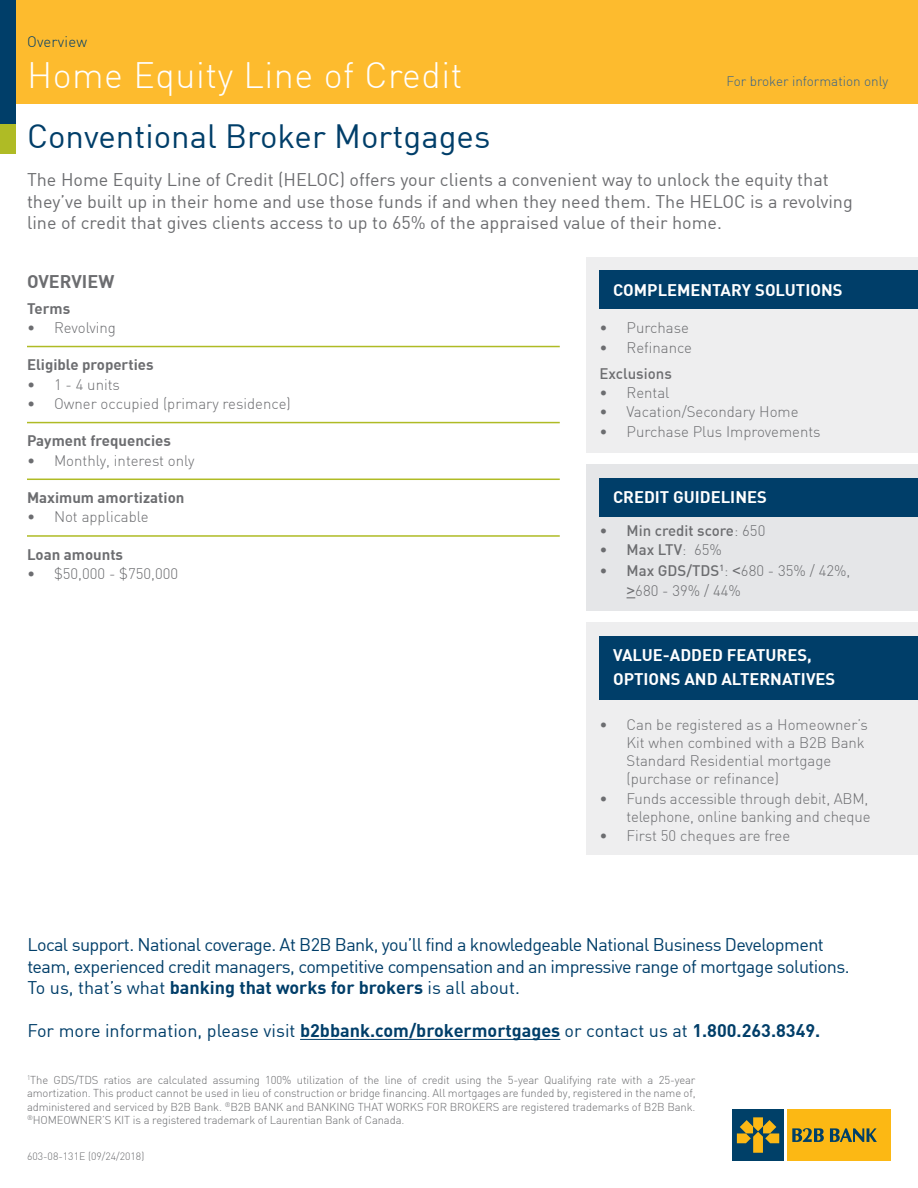
<style>
.page{position:relative;width:918px;height:1188px;background:#fff}
.page>*{position:absolute;margin:0;border:0;box-sizing:border-box;transform-origin:0 0}
.HEADING_-_Main{font:300 36px "DIN";letter-spacing:.015em;color:#fff}
.HEADING_-_Subheading{font:33px "DIN";color:#003e69}
.COPY_-_Intro__12pt{font:18px/21.6px "DIN";color:#6c6d70}
.COPY_-_Call_to_actio{font:18px/21.6px "DIN";letter-spacing:-.03em;color:#003e69}
.COPY_-_Call_to_actio-2{font:18px "DIN";color:#003e69}
.COPY_-_Sub_Sub_Heade{font:700 18px "DIN";color:#6c6d70}
.HEADING_-_Callout_Bo{font:700 16.5px "DIN";color:#fff}
.HEADING_-_Sidebar{font:700 16.5px "DIN";color:#fff}
.t1{font:300 15px/18px "DIN";color:#6c6d70}
.COPY_-_Body__11pt__L{font:700 15px "DIN";color:#6c6d70}
.COPY_-_Body__11pt__L-2{font:500 15px "DIN";color:#6c6d70}
.HEADING_-_Sell_Sheet{font:300 15px "DIN";letter-spacing:.015em;color:#003e69}
.HEADING_-_For_adviso{font:300 13.5px "DIN";color:#37638a}
.COPY_-_Mice_Type{font:300 11.25px/13.5px "DIN";letter-spacing:-.01em;color:#6c6d70;text-align:justify}
.t2{font:300 10.5px "DIN";color:#6c6d70}
.s1{font-weight:300}
.s2{font-weight:500}
.s3{font-family:"Arial";font-weight:400}
.s4{font-weight:700}
</style>
<div class="page">
<div style="left:0;top:0;width:15px;height:153px;background:#afbb25"></div>
<div style="left:0;top:0;width:918px;height:104px;background:#fdbb2e"></div>
<div style="left:0;top:0;width:15px;height:123px;background:#003e69"></div>
<div style="left:732px;top:1109px;width:52px;height:52px;background:#004068"></div>
<svg style="left:737px;top:1117px;width:42px;height:36px"></svg>
<div style="left:787px;top:1109px;width:104px;height:52px;background:#fcb814"></div>
<svg style="left:792px;top:1128px;width:32px;height:14px"></svg>
<svg style="left:830px;top:1128px;width:47px;height:14px"></svg>
<div style="left:586px;top:464px;width:332px;height:147px;background:#e5e6e8"></div>
<div style="left:600px;top:478px;width:318px;height:39px;background:#003e69"></div>
<div style="left:586px;top:257px;width:332px;height:195px;background:#eeeeef"></div>
<div style="left:600px;top:271px;width:318px;height:38px;background:#003e69"></div>
<div style="left:586px;top:623px;width:332px;height:232px;background:#eeeeef"></div>
<div style="left:600px;top:636px;width:318px;height:63px;background:#003e69"></div>
<hr style="left:27px;top:346px;width:533px;height:1px;background:#afbb25">
<hr style="left:27px;top:422px;width:533px;height:1px;background:#afbb25">
<hr style="left:27px;top:479px;width:533px;height:1px;background:#afbb25">
<hr style="left:27px;top:535px;width:533px;height:2px;background:#afbb25">
<hr style="left:300px;top:1039px;width:260px;height:1px;background:#003e69">
<p class="HEADING_-_Sell_Sheet" style="left:27px;top:33px;width:62px">Overview</p>
<p class="HEADING_-_Main" style="left:27px;top:53px;width:437px">Home Equity Line of Credit</p>
<p class="HEADING_-_Subheading" style="left:27px;top:115px;width:465px">Conventional Broker Mortgages</p>
<p class="HEADING_-_For_adviso" style="left:727px;top:73px;width:163px">For broker information only</p>
<p class="COPY_-_Intro__12pt" style="left:27px;top:168px;width:827px">The Home Equity Line of Credit (HELOC) offers your clients a convenient way to unlock the equity that they’ve built up in their home and use those funds if and when they need them. The HELOC is a revolving line of credit that gives clients access to up to 65% of the appraised value of their home.</p>
<p class="COPY_-_Sub_Sub_Heade" style="left:27px;top:269px;width:89px">OVERVIEW</p>
<p class="COPY_-_Body__11pt__L" style="left:27px;top:298px;width:45px">Terms</p>
<p class="t1" style="left:27px;top:318px;width:91px">• Revolving</p>
<p class="COPY_-_Body__11pt__L" style="left:27px;top:355px;width:128px">Eligible properties</p>
<p class="t1" style="left:27px;top:375px;width:95px">• 1 - 4 units</p>
<p class="t1" style="left:27px;top:395px;width:265px">• Owner occupied (primary residence)</p>
<p class="COPY_-_Body__11pt__L" style="left:27px;top:431px;width:145px">Payment frequencies</p>
<p class="t1" style="left:27px;top:451px;width:169px">• Monthly, interest only</p>
<p class="COPY_-_Body__11pt__L" style="left:27px;top:488px;width:159px">Maximum amortization</p>
<p class="t1" style="left:27px;top:508px;width:123px">• Not applicable</p>
<p class="COPY_-_Body__11pt__L" style="left:27px;top:545px;width:98px">Loan amounts</p>
<p class="t1" style="left:27px;top:565px;width:153px">• $50,000 - $750,000</p>
<p class="HEADING_-_Sidebar" style="left:613px;top:279px;width:231px">COMPLEMENTARY SOLUTIONS</p>
<p class="t1" style="left:600px;top:319px;width:91px">• Purchase</p>
<p class="t1" style="left:600px;top:338px;width:94px">• Refinance</p>
<p class="COPY_-_Body__11pt__L-2" style="left:600px;top:364px;width:74px">Exclusions</p>
<p class="t1" style="left:600px;top:384px;width:71px">• Rental</p>
<p class="t1" style="left:600px;top:403px;width:201px">• Vacation/Secondary Home</p>
<p class="t1" style="left:600px;top:422px;width:223px">• Purchase Plus Improvements</p>
<p class="HEADING_-_Callout_Bo" style="left:613px;top:486px;width:155px">CREDIT GUIDELINES</p>
<p class="COPY_-_Body__11pt__L-2" style="left:600px;top:521px;width:167px"><span class="s1">•</span> Min credit score<span class="s1">: 650</span></p>
<p class="COPY_-_Body__11pt__L-2" style="left:600px;top:540px;width:124px"><span class="s1">•</span> Max LTV<span class="s1">: 65%</span></p>
<p class="t1" style="left:627px;top:561px;width:225px;line-height:19.8px;text-indent:-27px">• <span class="s2">Max GDS/TDS</span><sup>1</sup>: <span class="s3">&lt;</span>680 - 35% / 42%, <span class="s3">&gt;</span>680 - 39% / 44%</p>
<p class="HEADING_-_Callout_Bo" style="left:613px;top:645px;width:200px">VALUE-ADDED FEATURES,</p>
<p class="HEADING_-_Callout_Bo" style="left:613px;top:668px;width:224px">OPTIONS AND ALTERNATIVES</p>
<p class="t1" style="left:627px;top:716px;width:243px;text-indent:-27px">• Can be registered as a Homeowner’s<br>Kit when combined with a B2B Bank<br>Standard Residential mortgage (purchase or refinance)</p>
<p class="t1" style="left:600px;top:789px;width:273px;text-align:right">• Funds accessible through debit, ABM, telephone, online banking and cheque</p>
<p class="t1" style="left:600px;top:826px;width:192px">• First 50 cheques are free</p>
<p class="COPY_-_Call_to_actio" style="left:27px;top:933px;width:824px">Local support. National coverage. At B2B Bank, you’ll find a knowledgeable National Business Development team, experienced credit managers, competitive compensation and an impressive range of mortgage solutions.<br>To us, that’s what <span class="s4">banking that works for brokers</span> is all about.</p>
<p class="COPY_-_Call_to_actio-2" style="left:27px;top:1020px;width:795px">For more information, please visit <span class="s4">b2bbank.com/brokermortgages</span> or contact us at <span class="s4">1.800.263.8349.</span></p>
<p class="COPY_-_Mice_Type" style="left:27px;top:1073px;width:670px"><sup>1</sup>The GDS/TDS ratios are calculated assuming 100% utilization of the line of credit using the 5-year Qualifying rate with a 25-year amortization. This product cannot be used in lieu of construction or bridge financing. All mortgages are funded by, registered in the name of, administered and serviced by B2B Bank. <sup>®</sup>B2B BANK and BANKING THAT WORKS FOR BROKERS are registered trademarks of B2B Bank. <sup>®</sup>HOMEOWNER’S KIT is a registered trademark of Laurentian Bank of Canada.</p>
<p class="t2" style="left:27px;top:1150px;width:119px">603-08-131E (09/24/2018)</p>
</div>
